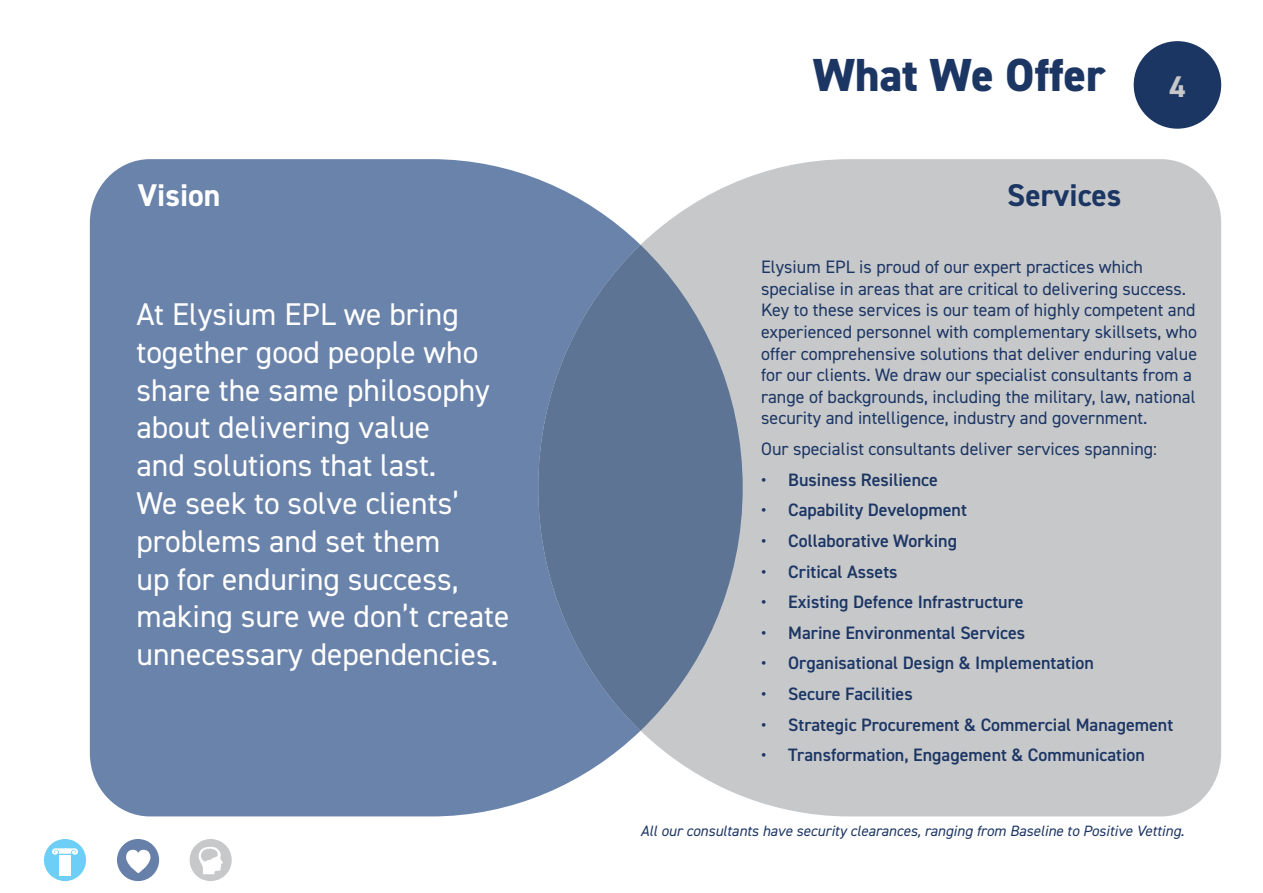
<style>
.page{position:relative;width:1263px;height:893px;background:#fff}
.page>*{position:absolute;margin:0;border:0;box-sizing:border-box;transform-origin:0 0}
.t1{font:800 46.5px "DIN2014";color:#1c3664}
.t2{font:31.5px/37.8px "DIN2014";color:#fff}
.t3{font:700 31.5px "DIN2014";color:#1c3664}
.t4{font:700 31.5px "DIN2014";color:#fff}
.t5{font:700 30px "DIN2014";color:#c6c8c9}
.t6{font:18px/21.6px "DIN2014";color:#1c3664}
.t7{font:600 18px "DIN2014";color:#1c3664}
.t8{font:italic 15px "DIN2014";color:#1c3664}
</style>
<div class="page">
<div style="left:1134px;top:41px;width:87px;height:88px;background:#1c3664;border-radius:50%"></div>
<div style="left:117px;top:839px;width:42px;height:42px;background:#6680a9;border-radius:50%"></div>
<svg style="left:126px;top:850px;width:25px;height:23px"></svg>
<svg style="left:189px;top:839px;width:43px;height:42px"></svg>
<svg style="left:44px;top:839px;width:43px;height:42px"></svg>
<div style="left:640px;top:159px;width:581px;height:657px;background:#c6c8ca"></div>
<div style="left:90px;top:159px;width:550px;height:657px;background:#6a83ab"></div>
<svg style="left:538px;top:245px;width:205px;height:486px;background:#6f83a0"></svg>
<h1 class="t1" style="left:813px;top:44px;width:294px">What We Offer</h1>
<h2 class="t4" style="left:138px;top:174px;width:84px">Vision</h2>
<h2 class="t3" style="left:1007px;top:174px;width:116px">Services</h2>
<h3 class="t5" style="left:1169px;top:66px;width:18px">4</h3>
<p class="t2" style="left:136px;top:295px;width:375px">At Elysium EPL we bring together good people who share the same philosophy about delivering value<br>and solutions that last.<br>We seek to solve clients’ problems and set them<br>up for enduring success, making sure we don’t create unnecessary dependencies.</p>
<p class="t6" style="left:761px;top:256px;width:437px">Elysium EPL is proud of our expert practices which specialise in areas that are critical to delivering success.<br>Key to these services is our team of highly competent and experienced personnel with complementary skillsets, who offer comprehensive solutions that deliver enduring value for our clients. We draw our specialist consultants from a range of backgrounds, including the military, law, national security and intelligence, industry and government.</p>
<p class="t6" style="left:761px;top:438px;width:397px">Our specialist consultants deliver services spanning:</p>
<p class="t7" style="left:761px;top:468px;width:178px">• Business Resilience</p>
<p class="t7" style="left:761px;top:498px;width:207px">• Capability Development</p>
<p class="t7" style="left:761px;top:529px;width:197px">• Collaborative Working</p>
<p class="t7" style="left:761px;top:559px;width:138px">• Critical Assets</p>
<p class="t7" style="left:761px;top:590px;width:264px">• Existing Defence Infrastructure</p>
<p class="t7" style="left:761px;top:621px;width:266px">• Marine Environmental Services</p>
<p class="t7" style="left:761px;top:651px;width:334px">• Organisational Design &amp; Implementation</p>
<p class="t7" style="left:761px;top:682px;width:153px">• Secure Facilities</p>
<p class="t7" style="left:761px;top:712px;width:413px">• Strategic Procurement &amp; Commercial Management</p>
<p class="t7" style="left:761px;top:743px;width:385px">• Transformation, Engagement &amp; Communication</p>
<p class="t8" style="left:640px;top:821px;width:545px">All our consultants have security clearances, ranging from Baseline to Positive Vetting.</p>
</div>
